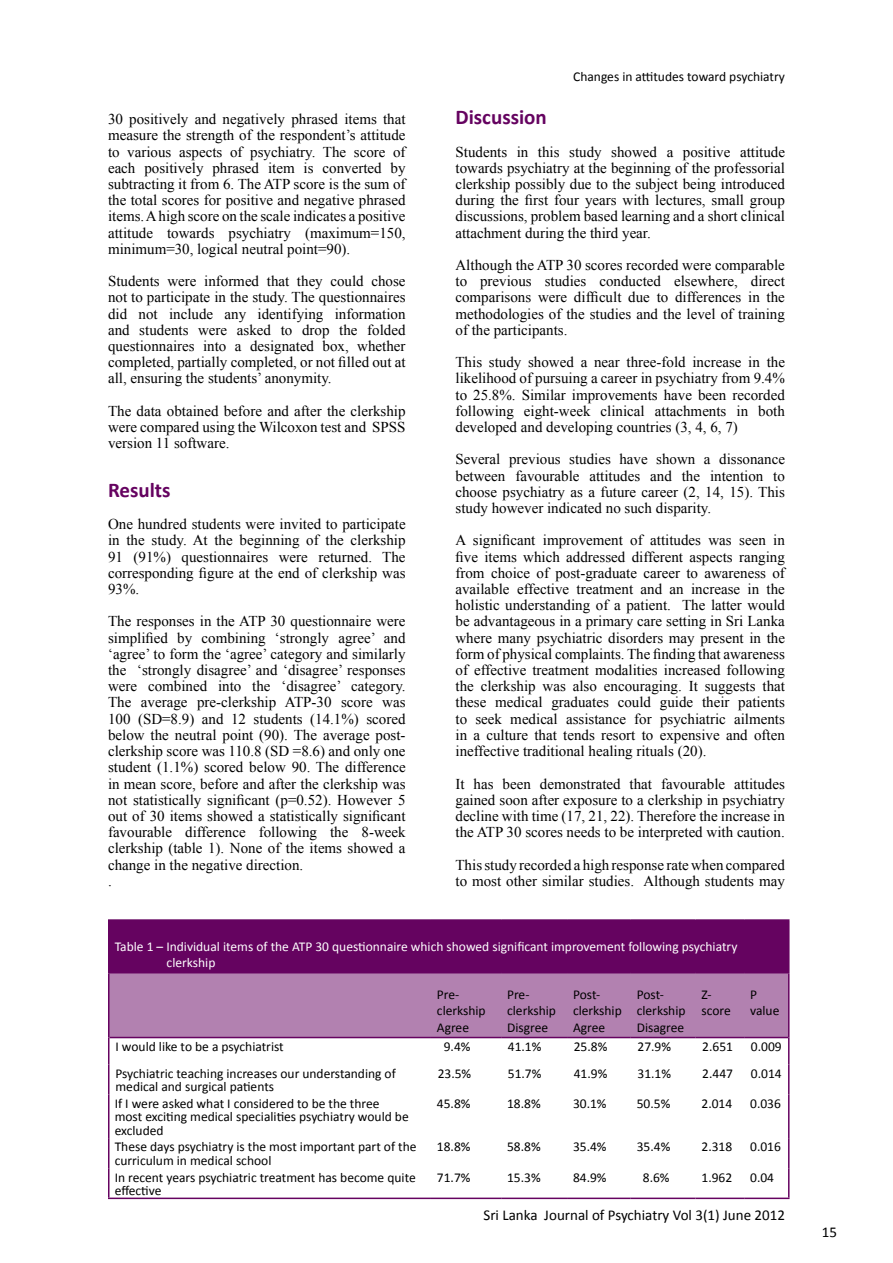
<style>
.page{position:relative;width:893px;height:1263px;background:#fff}
.page>*{position:absolute;margin:0;border:0;box-sizing:border-box;transform-origin:0 0}
.t1{font:700 21px "Calibri";color:#650360}
.t2{font:15px/16.2px "Times New Roman";color:#000;text-align:justify}
.t3{font:15px "Calibri";color:#000}
.t4{font:13.5px/16.2px "Calibri";color:#000}
.t5{font:13.5px/16.2px "Calibri";color:#fff}
</style>
<div class="page">
<div style="left:109px;top:920px;width:680px;height:53px;background:#650360"></div>
<hr style="left:108px;top:972px;width:323px;height:1px;background:#650360">
<hr style="left:108px;top:919px;width:323px;height:2px;background:#650360">
<hr style="left:108px;top:921px;width:2px;height:51px;background:#650360">
<hr style="left:431px;top:919px;width:70px;height:2px;background:#650360">
<hr style="left:501px;top:919px;width:66px;height:2px;background:#650360">
<hr style="left:567px;top:919px;width:64px;height:2px;background:#650360">
<hr style="left:631px;top:919px;width:65px;height:2px;background:#650360">
<hr style="left:696px;top:919px;width:48px;height:2px;background:#650360">
<hr style="left:744px;top:919px;width:45px;height:2px;background:#650360">
<hr style="left:108px;top:973px;width:2px;height:64px;background:#650360">
<hr style="left:108px;top:1037px;width:2px;height:27px;background:#650360">
<hr style="left:108px;top:1064px;width:2px;height:30px;background:#650360">
<hr style="left:108px;top:1094px;width:2px;height:44px;background:#650360">
<hr style="left:108px;top:1138px;width:2px;height:30px;background:#650360">
<hr style="left:108px;top:1168px;width:2px;height:29px;background:#650360">
<hr style="left:108px;top:1197px;width:323px;height:2px;background:#650360">
<hr style="left:431px;top:1197px;width:70px;height:2px;background:#650360">
<hr style="left:501px;top:1197px;width:66px;height:2px;background:#650360">
<hr style="left:567px;top:1197px;width:64px;height:2px;background:#650360">
<hr style="left:631px;top:1197px;width:65px;height:2px;background:#650360">
<hr style="left:696px;top:1197px;width:48px;height:2px;background:#650360">
<hr style="left:744px;top:1197px;width:45px;height:2px;background:#650360">
<svg style="left:109px;top:973px;width:680px;height:91px"></svg>
<hr style="left:788px;top:1064px;width:1px;height:30px;background:#650360">
<hr style="left:788px;top:1094px;width:1px;height:44px;background:#650360">
<hr style="left:788px;top:1138px;width:1px;height:30px;background:#650360">
<svg style="left:788px;top:1168px;width:1px;height:29px"></svg>
<hr style="left:110px;top:1037px;width:321px;height:1px;background:#650360">
<hr style="left:431px;top:1037px;width:70px;height:1px;background:#650360">
<hr style="left:501px;top:1037px;width:66px;height:1px;background:#650360">
<hr style="left:567px;top:1037px;width:64px;height:1px;background:#650360">
<hr style="left:631px;top:1037px;width:65px;height:1px;background:#650360">
<hr style="left:696px;top:1037px;width:48px;height:1px;background:#650360">
<hr style="left:744px;top:1037px;width:44px;height:1px;background:#650360">
<p class="t2" style="left:108px;top:111px;width:299px">30 positively and negatively phrased items that measure the strength of the respondent’s attitude to various aspects of psychiatry. The score of each positively phrased item is converted by subtracting it from 6. The ATP score is the sum of the total scores for positive and negative phrased items. A high score on the scale indicates a positive attitude towards psychiatry (maximum=150, minimum=30, logical neutral point=90).</p>
<p class="t2" style="left:108px;top:273px;width:299px">Students were informed that they could chose not to participate in the study. The questionnaires did not include any identifying information and students were asked to drop the folded questionnaires into a designated box, whether completed, partially completed, or not filled out at all, ensuring the students’ anonymity.</p>
<p class="t2" style="left:108px;top:402px;width:299px">The data obtained before and after the clerkship were compared using the Wilcoxon test and SPSS version 11 software.</p>
<h1 class="t1" style="left:108px;top:476px;width:64px">Results</h1>
<p class="t2" style="left:108px;top:516px;width:299px">One hundred students were invited to participate in the study. At the beginning of the clerkship 91 (91%) questionnaires were returned. The corresponding figure at the end of clerkship was 93%.</p>
<p class="t2" style="left:108px;top:613px;width:299px;text-align:left">The responses in the ATP 30 questionnaire were simplified by combining ‘strongly agree’ and ‘agree’ to form the ‘agree’ category and similarly the ‘strongly disagree’ and ‘disagree’ responses were combined into the ‘disagree’ category.<br>The average pre-clerkship ATP-30 score was 100 (SD=8.9) and 12 students (14.1%) scored below the neutral point (90). The average post&shy;clerkship score was 110.8 (SD =8.6) and only one student (1.1%) scored below 90. The difference in mean score, before and after the clerkship was not statistically significant (p=0.52). However 5 out of 30 items showed a statistically significant favourable difference following the 8-week clerkship (table 1). None of the items showed a change in the negative direction.<br>.</p>
<p class="t4" style="left:573px;top:68px;width:213px">Changes in attitudes toward psychiatry</p>
<h1 class="t1" style="left:455px;top:104px;width:93px">Discussion</h1>
<p class="t2" style="left:455px;top:143px;width:331px">Students in this study showed a positive attitude towards psychiatry at the beginning of the professorial clerkship possibly due to the subject being introduced during the first four years with lectures, small group discussions, problem based learning and a short clinical attachment during the third year.</p>
<p class="t2" style="left:455px;top:257px;width:331px">Although the ATP 30 scores recorded were comparable to previous studies conducted elsewhere, direct comparisons were difficult due to differences in the methodologies of the studies and the level of training of the participants.</p>
<p class="t2" style="left:455px;top:354px;width:331px">This study showed a near three-fold increase in the likelihood of pursuing a career in psychiatry from 9.4% to 25.8%. Similar improvements have been recorded following eight-week clinical attachments in both developed and developing countries (3, 4, 6, 7)</p>
<p class="t2" style="left:455px;top:451px;width:331px">Several previous studies have shown a dissonance between favourable attitudes and the intention to choose psychiatry as a future career (2, 14, 15). This study however indicated no such disparity.</p>
<p class="t2" style="left:455px;top:532px;width:331px">A significant improvement of attitudes was seen in five items which addressed different aspects ranging from choice of post-graduate career to awareness of available effective treatment and an increase in the holistic understanding of a patient. The latter would be advantageous in a primary care setting in Sri Lanka where many psychiatric disorders may present in the form of physical complaints. The finding that awareness of effective treatment modalities increased following the clerkship was also encouraging. It suggests that these medical graduates could guide their patients to seek medical assistance for psychiatric ailments in a culture that tends resort to expensive and often ineffective traditional healing rituals (20).</p>
<p class="t2" style="left:455px;top:775px;width:331px">It has been demonstrated that favourable attitudes gained soon after exposure to a clerkship in psychiatry decline with time (17, 21, 22). Therefore the increase in the ATP 30 scores needs to be interpreted with caution.</p>
<p class="t2" style="left:455px;top:856px;width:331px">This study recorded a high response rate when compared to most other similar studies. Although students may</p>
<p class="t5" style="left:167px;top:938px;width:572px;text-indent:-52px">Table 1 – Individual items of the ATP 30 questionnaire which showed significant improvement following psychiatry clerkship</p>
<p class="t4" style="left:437px;top:986px;width:50px">Pre&shy;clerkship<br>Agree</p>
<p class="t4" style="left:507px;top:986px;width:50px">Pre&shy;clerkship<br>Disgree</p>
<p class="t4" style="left:573px;top:986px;width:50px">Post&shy;clerkship<br>Agree</p>
<p class="t4" style="left:637px;top:986px;width:50px">Post&shy;clerkship<br>Disagree</p>
<p class="t4" style="left:702px;top:986px;width:31px">Z&shy;score</p>
<p class="t4" style="left:750px;top:986px;width:31px">P value</p>
<p class="t4" style="left:115px;top:1038px;width:170px">I would like to be a psychiatrist</p>
<p class="t4" style="left:444px;top:1038px;width:28px">9.4%</p>
<p class="t4" style="left:508px;top:1038px;width:35px">41.1%</p>
<p class="t4" style="left:574px;top:1038px;width:35px">25.8%</p>
<p class="t4" style="left:637px;top:1038px;width:35px">27.9%</p>
<p class="t4" style="left:702px;top:1038px;width:32px">2.651</p>
<p class="t4" style="left:751px;top:1038px;width:32px">0.009</p>
<p class="t4" style="left:115px;top:1066px;width:282px;line-height:13.5px">Psychiatric teaching increases our understanding of medical and surgical patients</p>
<p class="t4" style="left:438px;top:1065px;width:35px">23.5%</p>
<p class="t4" style="left:508px;top:1065px;width:35px">51.7%</p>
<p class="t4" style="left:574px;top:1065px;width:35px">41.9%</p>
<p class="t4" style="left:637px;top:1065px;width:35px">31.1%</p>
<p class="t4" style="left:702px;top:1065px;width:32px">2.447</p>
<p class="t4" style="left:751px;top:1065px;width:32px">0.014</p>
<p class="t4" style="left:115px;top:1097px;width:295px;line-height:13.5px">If I were asked what I considered to be the three most exciting medical specialities psychiatry would be excluded</p>
<p class="t4" style="left:437px;top:1095px;width:35px">45.8%</p>
<p class="t4" style="left:507px;top:1095px;width:35px">18.8%</p>
<p class="t4" style="left:573px;top:1095px;width:35px">30.1%</p>
<p class="t4" style="left:637px;top:1095px;width:35px">50.5%</p>
<p class="t4" style="left:702px;top:1095px;width:32px">2.014</p>
<p class="t4" style="left:750px;top:1095px;width:32px">0.036</p>
<p class="t4" style="left:115px;top:1140px;width:303px;line-height:13.5px">These days psychiatry is the most important part of the curriculum in medical school</p>
<p class="t4" style="left:437px;top:1139px;width:35px">18.8%</p>
<p class="t4" style="left:507px;top:1139px;width:35px">58.8%</p>
<p class="t4" style="left:573px;top:1139px;width:35px">35.4%</p>
<p class="t4" style="left:637px;top:1139px;width:35px">35.4%</p>
<p class="t4" style="left:702px;top:1139px;width:32px">2.318</p>
<p class="t4" style="left:750px;top:1139px;width:32px">0.016</p>
<p class="t4" style="left:115px;top:1170px;width:303px;line-height:13.5px">In recent years psychiatric treatment has become quite effective</p>
<p class="t4" style="left:437px;top:1169px;width:35px">71.7%</p>
<p class="t4" style="left:507px;top:1169px;width:35px">15.3%</p>
<p class="t4" style="left:573px;top:1169px;width:35px">84.9%</p>
<p class="t4" style="left:643px;top:1169px;width:28px">8.6%</p>
<p class="t4" style="left:702px;top:1169px;width:32px">1.962</p>
<p class="t4" style="left:750px;top:1169px;width:25px">0.04</p>
<p class="t3" style="left:483px;top:1206px;width:303px">Sri Lanka Journal of Psychiatry Vol 3(1) June 2012</p>
<p class="t3" style="left:822px;top:1223px;width:17px">15</p>
</div>
